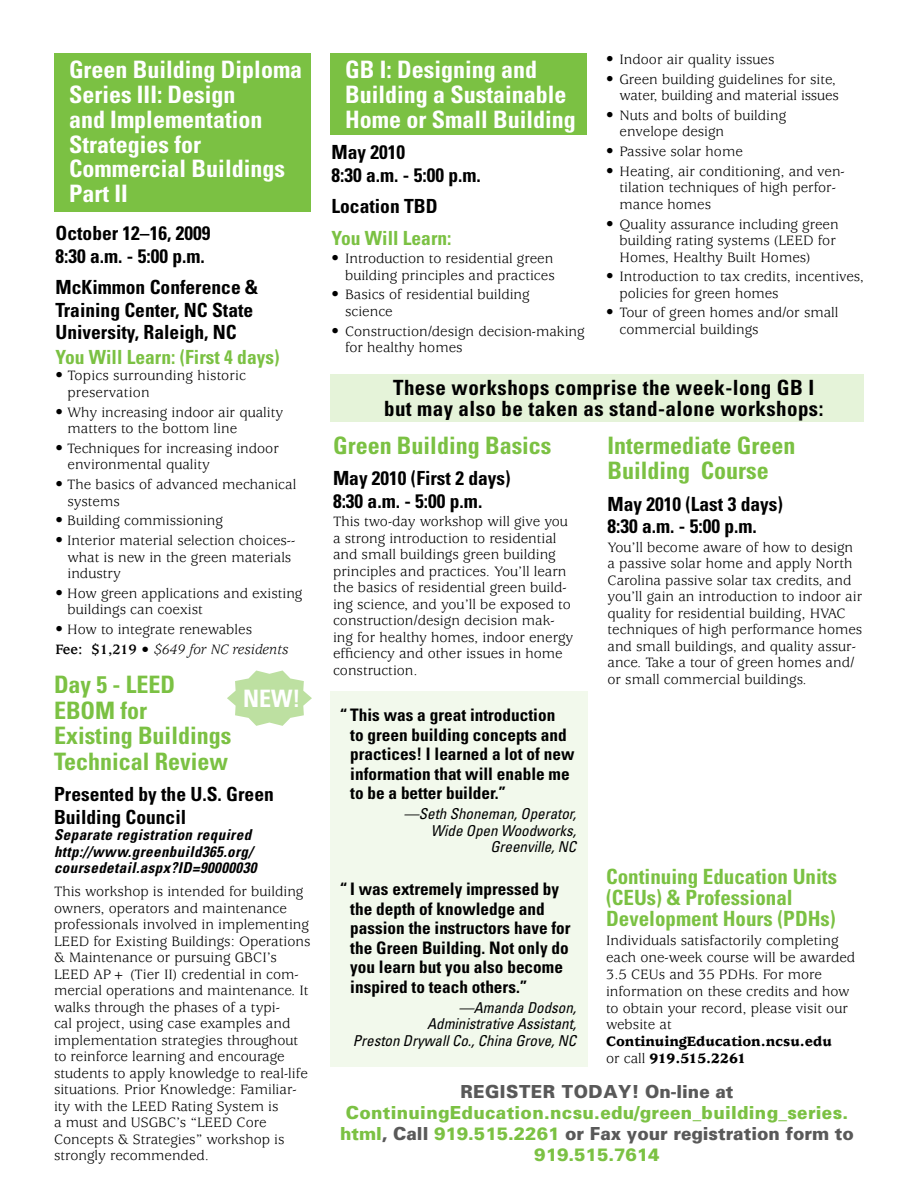
<style>
.page{position:relative;width:918px;height:1188px;background:#fff}
.page>*{position:absolute;margin:0;border:0;box-sizing:border-box;transform-origin:0 0}
.t1{font:700 condensed 24px/24.8px "Univers";color:#fff}
.t2{font:700 condensed 24px/25.5px "Univers";color:#7bc143}
.t3{font:700 condensed 21px/21px "Univers";letter-spacing:.02em;color:#000;text-align:center}
.t4{font:700 condensed 21px/21px "Univers";color:#7bc143}
.t5{font:700 condensed 19.5px/22.5px "Univers";color:#000}
.t6{font:700 condensed 19.5px "Univers";color:#7bc143}
.t7{font:900 18px/21px "Univers";color:#7bc143;text-align:center;scale:.95 1}
.t8{font:900 18px "Univers";letter-spacing:.03em;color:#595959;scale:.95 1}
.t9{font:700 condensed 17.25px/19.5px "Univers";color:#000}
.t10{font:15px/16.5px "Usherwood";color:#000}
.t11{font:italic condensed 15px/16.5px "Univers";color:#000;text-align:right}
.t12{font:italic 700 condensed 15px/16.5px "Univers";letter-spacing:.03em;color:#000}
.t13{font:900 15px/16.8px "Usherwood";color:#000}
.s1{font-weight:700}
.s2{font-style:italic}
.s3{font-weight:400}
.s4{color:#595959}
</style>
<div class="page">
<div style="left:54px;top:53px;width:256px;height:159px;background:#7bc143"></div>
<svg style="left:227px;top:670px;width:85px;height:56px"></svg>
<div style="left:330px;top:691px;width:258px;height:376px;background:#f2f9ec"></div>
<div style="left:330px;top:53px;width:257px;height:82px;background:#7bc143"></div>
<div style="left:330px;top:375px;width:534px;height:47px;background:#e5f3d9"></div>
<h1 class="t1" style="left:69px;top:57px;width:235px">Green Building Diploma<br>Series III: Design<br>and Implementation<br>Strategies for<br>Commercial Buildings<br>Part II</h1>
<h3 class="t5" style="left:56px;top:222px;width:156px">October 12–16, 2009<br>8:30 a.m. - 5:00 p.m.</h3>
<h3 class="t5" style="left:56px;top:276px;width:204px">McKimmon Conference &amp;<br>Training Center, NC State<br>University, Raleigh, NC</h3>
<h3 class="t6" style="left:56px;top:345px;width:226px">You Will Learn: (First 4 days)</h3>
<p class="t10" style="left:68px;top:368px;width:180px;text-indent:-12px">• Topics surrounding historic preservation</p>
<p class="t10" style="left:68px;top:404px;width:217px;text-indent:-12px">• Why increasing indoor air quality matters to the bottom line</p>
<p class="t10" style="left:68px;top:440px;width:213px;text-indent:-12px">• Techniques for increasing indoor environmental quality</p>
<p class="t10" style="left:68px;top:477px;width:230px;text-indent:-12px">• The basics of advanced mechanical systems</p>
<p class="t10" style="left:56px;top:513px;width:169px">• Building commissioning</p>
<p class="t10" style="left:68px;top:533px;width:229px;text-indent:-12px">• Interior material selection choices-- what is new in the green materials industry</p>
<p class="t10" style="left:68px;top:585px;width:236px;text-indent:-12px">• How green applications and existing buildings can coexist</p>
<p class="t10" style="left:56px;top:620px;width:234px;line-height:19.8px">• How to integrate renewables<br><span class="s1">Fee: $1,219 •</span> <span class="s2">$649 for NC residents</span></p>
<h1 class="t2" style="left:54px;top:671px;width:179px">Day 5 - LEED<br>EBOM for<br>Existing Buildings<br>Technical Review</h1>
<h3 class="t5" style="left:54px;top:783px;width:221px">Presented by the U.S. Green<br>Building Council</h3>
<p class="t12" style="left:54px;top:826px;width:204px">Separate registration required http://www.greenbuild365.org/ coursedetail.aspx?ID=90000030</p>
<p class="t10" style="left:54px;top:884px;width:258px">This workshop is intended for building owners, operators and maintenance professionals involved in implementing LEED for Existing Buildings: Operations &amp; Maintenance or pursuing GBCI’s LEED AP+ (Tier II) credential in com&shy;mercial operations and maintenance. It walks through the phases of a typi-<br>cal project, using case examples and implementation strategies throughout to reinforce learning and encourage students to apply knowledge to real-life situations. Prior Knowledge: Familiar&shy;ity with the LEED Rating System is<br>a must and USGBC’s “LEED Core Concepts &amp; Strategies” workshop is strongly recommended.</p>
<h1 class="t1" style="left:243px;top:685px;width:59px">NEW!</h1>
<h1 class="t1" style="left:345px;top:57px;width:232px">GB I: Designing and<br>Building a Sustainable<br>Home or Small Building</h1>
<h3 class="t5" style="left:332px;top:141px;width:151px">May 2010<br>8:30 a.m. - 5:00 p.m.</h3>
<h3 class="t5" style="left:332px;top:195px;width:108px">Location TBD</h3>
<h3 class="t6" style="left:332px;top:226px;width:122px">You Will Learn:</h3>
<p class="t10" style="left:332px;top:251px;width:225px;text-align:right">• Introduction to residential green building principles and practices</p>
<p class="t10" style="left:345px;top:287px;width:186px;text-indent:-14px">• Basics of residential building science</p>
<p class="t10" style="left:345px;top:323px;width:241px;text-indent:-14px">• Construction/design decision-making for healthy homes</p>
<p class="t10" style="left:606px;top:51px;width:170px">• Indoor air quality issues</p>
<p class="t10" style="left:606px;top:71px;width:234px;text-align:right">• Green building guidelines for site, water, building and material issues</p>
<p class="t10" style="left:620px;top:107px;width:168px;text-indent:-14px">• Nuts and bolts of building envelope design</p>
<p class="t10" style="left:606px;top:144px;width:138px">• Passive solar home</p>
<p class="t10" style="left:620px;top:163px;width:227px;text-indent:-14px">• Heating, air conditioning, and ven&shy;tilation techniques of high perfor&shy;mance homes</p>
<p class="t10" style="left:620px;top:216px;width:221px;text-indent:-14px">• Quality assurance including green building rating systems (LEED for<br>Homes, Healthy Built Homes)</p>
<p class="t10" style="left:620px;top:269px;width:246px;text-indent:-14px">• Introduction to tax credits, incentives, policies for green homes</p>
<p class="t10" style="left:620px;top:305px;width:220px;text-indent:-14px">• Tour of green homes and/or small commercial buildings</p>
<h2 class="t3" style="left:384px;top:377px;width:441px">These workshops comprise the week-long GB I but may also be taken as stand-alone workshops:</h2>
<h1 class="t2" style="left:608px;top:432px;width:189px">Intermediate Green<br>Building Course</h1>
<h3 class="t5" style="left:608px;top:492px;width:177px">May 2010 (Last 3 days)<br>8:30 a.m. - 5:00 p.m.</h3>
<p class="t10" style="left:608px;top:540px;width:256px">You’ll become aware of how to design a passive solar home and apply North Carolina passive solar tax credits, and you’ll gain an introduction to indoor air quality for residential building, HVAC techniques of high performance homes and small buildings, and quality assur&shy;ance. Take a tour of green homes and/ or small commercial buildings.</p>
<h1 class="t2" style="left:333px;top:432px;width:220px">Green Building Basics</h1>
<h3 class="t5" style="left:333px;top:467px;width:179px">May 2010 (First 2 days)<br>8:30 a.m. - 5:00 p.m.</h3>
<p class="t10" style="left:333px;top:514px;width:242px">This two-day workshop will give you a strong introduction to residential and small buildings green building principles and practices. You’ll learn the basics of residential green build&shy;ing science, and you’ll be exposed to construction/design decision mak&shy;ing for healthy homes, indoor energy efficiency and other issues in home construction.</p>
<p class="t9" style="left:350px;top:705px;width:226px;text-indent:-11px">“ This was a great introduction<br>to green building concepts and practices! I learned a lot of new information that will enable me to be a better builder.”</p>
<p class="t11" style="left:404px;top:805px;width:174px">—Seth Shoneman, Operator,<br>Wide Open Woodworks,<br>Greenville, NC</p>
<p class="t9" style="left:350px;top:879px;width:222px;text-indent:-11px">“ I was extremely impressed by the depth of knowledge and passion the instructors have for the Green Building. Not only do you learn but you also become inspired to teach others.”</p>
<p class="t11" style="left:353px;top:999px;width:225px">—Amanda Dodson,<br>Administrative Assistant,<br>Preston Drywall Co., China Grove, NC</p>
<h2 class="t4" style="left:606px;top:866px;width:233px">Continuing Education Units (CEUs) &amp; Professional<br>Development Hours (PDHs)</h2>
<p class="t10" style="left:606px;top:933px;width:251px">Individuals satisfactorily completing each one-week course will be awarded<br>3.5 CEUs and 35 PDHs. For more information on these credits and how to obtain your record, please visit our website at</p>
<p class="t13" style="left:606px;top:1033px;width:227px">ContinuingEducation.ncsu.edu <span class="s3">or call</span> 919.515.2261</p>
<p class="t8" style="left:460px;top:1080px;width:14px">Reg</p>
<p class="t8" style="left:500px;top:1080px;width:247px">ister Today! On-line at</p>
<p class="t7" style="left:340px;top:1102px;width:542px">ContinuingEducation.ncsu.edu/green_building_series. html<span class="s4">, Call</span> 919.515.2261 <span class="s4">or Fax your registration form to<br></span>919.515.7614</p>
</div>
